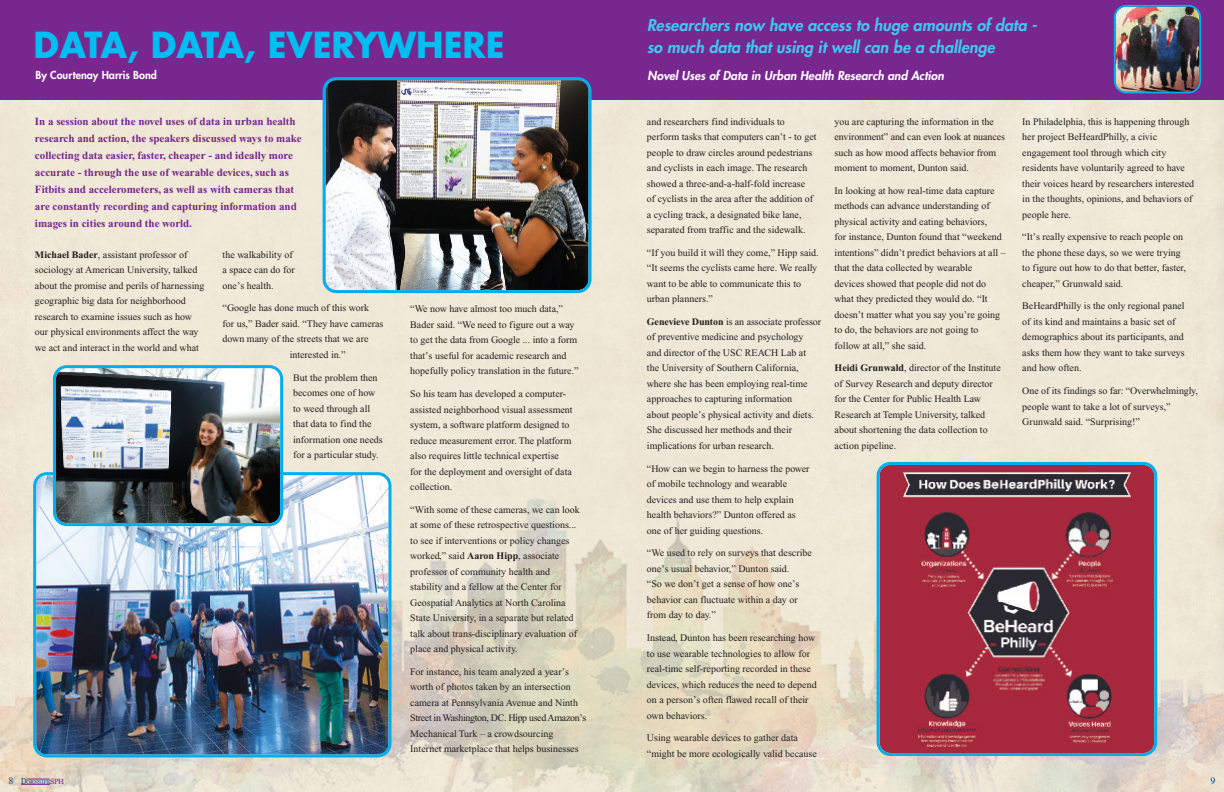
<style>
.page{position:relative;width:1224px;height:792px;background:#fff}
.page>*{position:absolute;margin:0;border:0;box-sizing:border-box;transform-origin:0 0}
.t1{font:700 35px "Futura";color:#01bdf2}
.t2{font:italic 800 16px/22px "Futura";letter-spacing:.005em;color:#40c7f4}
.t3{font:italic 800 12px "Futura";letter-spacing:.005em;color:#fff}
.t4{font:700 11px/17px "Times New Roman";color:#77278d}
.t5{font:800 10.8px "Futura";color:#fff}
.t6{font:10px/15.5px "Times New Roman";color:#231f20}
.t7{font:10px "Times New Roman";color:#004b8f}
.t8{font:5.5px "Georgia";color:#004b8f}
.s1{font-weight:700}
.s2{font-size:8.7px}
.s3{font-size:7.5px;color:#77278d}
</style>
<div class="page">
<img style="left:0;top:99px;width:1224px;height:693px">
<div style="left:0;top:0;width:612px;height:99px;background:#77278d"></div>
<div style="left:612px;top:0;width:612px;height:99px;background:#77278d"></div>
<svg style="left:21px;top:779px;width:29px;height:6px"></svg>
<svg style="left:877px;top:462px;width:280px;height:294px;background:#8a4257"></svg>
<img style="left:33px;top:472px;width:358px;height:285px">
<img style="left:1114px;top:5px;width:87px;height:88px">
<img style="left:323px;top:77px;width:269px;height:216px">
<img style="left:53px;top:365px;width:230px;height:161px">
<h1 class="t1" style="left:34px;top:29px;width:473px">DATA, DATA, EVERYWHERE</h1>
<h2 class="t2" style="left:647px;top:15px;width:391px">Researchers now have access to huge amounts of data - so much data that using it well can be a challenge</h2>
<p class="t5" style="left:36px;top:69px;width:123px">By Courtenay Harris Bond</p>
<p class="t3" style="left:648px;top:70px;width:298px">Novel Uses of Data in Urban Health Research and Action</p>
<p class="t6" style="left:835px;top:114px;width:172px">you are capturing the information in the environment” and can even look at nuances such as how mood affects behavior from moment to moment, Dunton said.</p>
<p class="t6" style="left:835px;top:184px;width:173px">In looking at how real-time data capture methods can advance understanding of physical activity and eating behaviors,<br>for instance, Dunton found that “weekend intentions” didn’t predict behaviors at all – that the data collected by wearable<br>devices showed that people did not do what they predicted they would do. “It doesn’t matter what you say you’re going to do, the behaviors are not going to follow at all,” she said.</p>
<p class="t6" style="left:835px;top:361px;width:168px"><span class="s1">Heidi Grunwald</span>, director of the Institute of Survey Research and deputy director for the Center for Public Health Law Research at Temple University, talked about shortening the data collection to action pipeline.</p>
<p class="t6" style="left:647px;top:114px;width:171px">and researchers find individuals to perform tasks that computers can’t - to get people to draw circles around pedestrians and cyclists in each image. The research showed a three-and-a-half-fold increase<br>of cyclists in the area after the addition of a cycling track, a designated bike lane, separated from traffic and the sidewalk.</p>
<p class="t6" style="left:647px;top:246px;width:173px">“If you build it will they come,” Hipp said. “It seems the cyclists came here. We really want to be able to communicate this to urban planners.”</p>
<p class="t6" style="left:647px;top:315px;width:176px"><span class="s1">Genevieve Dunton</span> is an associate professor of preventive medicine and psychology<br>and director of the USC REACH Lab at<br>the University of Southern California, where she has been employing real-time approaches to capturing information<br>about people’s physical activity and diets.<br>She discussed her methods and their implications for urban research.</p>
<p class="t6" style="left:647px;top:461px;width:164px">“How can we begin to harness the power of mobile technology and wearable devices and use them to help explain health behaviors?” Dunton offered as one of her guiding questions.</p>
<p class="t6" style="left:647px;top:546px;width:166px">“We used to rely on surveys that describe one’s usual behavior,” Dunton said.<br>“So we don’t get a sense of how one’s behavior can fluctuate within a day or from day to day.”</p>
<p class="t6" style="left:647px;top:631px;width:171px">Instead, Dunton has been researching how to use wearable technologies to allow for real-time self-reporting recorded in these devices, which reduces the need to depend on a person’s often flawed recall of their own behaviors.</p>
<p class="t6" style="left:647px;top:731px;width:171px">Using wearable devices to gather data “might be more ecologically valid because</p>
<p class="t4" style="left:35px;top:114px;width:268px">In a session about the novel uses of data in urban health research and action, the speakers discussed ways to make collecting data easier, faster, cheaper - and ideally more accurate - through the use of wearable devices, such as Fitbits and accelerometers, as well as with cameras that are constantly recording and capturing information and images in cities around the world.</p>
<p class="t6" style="left:1022px;top:114px;width:173px">In Philadelphia, this is happening through her project BeHeardPhilly, a civic engagement tool through which city residents have voluntarily agreed to have their voices heard by researchers interested in the thoughts, opinions, and behaviors of people here.</p>
<p class="t6" style="left:1022px;top:230px;width:165px">“It’s really expensive to reach people on the phone these days, so we were trying to figure out how to do that better, faster, cheaper,” Grunwald said.</p>
<p class="t6" style="left:1022px;top:299px;width:164px">BeHeardPhilly is the only regional panel of its kind and maintains a basic set of demographics about its participants, and asks them how they want to take surveys and how often.</p>
<p class="t6" style="left:1022px;top:384px;width:177px">One of its findings so far: “Overwhelmingly, people want to take a lot of surveys,”<br>Grunwald said. “Surprising!”</p>
<p class="t6" style="left:223px;top:248px;width:74px">the walkability of a space can do for one’s health.</p>
<p class="t6" style="left:223px;top:301px;width:148px">“Google has done much of this work</p>
<p class="t6" style="left:223px;top:317px;width:162px">for us,” Bader said. “They have cameras</p>
<p class="t6" style="left:223px;top:332px;width:147px">down many of the streets that we are</p>
<p class="t6" style="left:290px;top:348px;width:58px">interested in.”</p>
<p class="t6" style="left:293px;top:370px;width:91px">But the problem then becomes one of how to weed through all that data to find the information one needs for a particular study.</p>
<p class="t6" style="left:35px;top:248px;width:171px"><span class="s1">Michael Bader</span>, assistant professor of sociology at American University, talked about the promise and perils of harnessing geographic big data for neighborhood research to examine issues such as how our physical environments affect the way we act and interact in the world and what</p>
<p class="t6" style="left:410px;top:302px;width:170px">“We now have almost too much data,” Bader said. “We need to figure out a way to get the data from Google ... into a form that’s useful for academic research and hopefully policy translation in the future.”</p>
<p class="t6" style="left:410px;top:387px;width:164px">So his team has developed a computer&shy;assisted neighborhood visual assessment system, a software platform designed to reduce measurement error. The platform also requires little technical expertise for the deployment and oversight of data collection.</p>
<p class="t6" style="left:410px;top:503px;width:171px">“With some of these cameras, we can look at some of these retrospective questions... to see if interventions or policy changes worked,” said <span class="s1">Aaron Hipp</span>, associate professor of community health and stability and a fellow at the Center for Geospatial Analytics at North Carolina State University, in a separate but related talk about trans-disciplinary evaluation of place and physical activity.</p>
<p class="t6" style="left:410px;top:665px;width:177px">For instance, his team analyzed a year’s worth of photos taken by an intersection camera at Pennsylvania Avenue and Ninth Street in Washington, DC. Hipp used Amazon’s Mechanical Turk – a crowdsourcing Internet marketplace that helps businesses</p>
<p class="t7" style="left:9px;top:777px;width:7px">8</p>
<p class="t7" style="left:1210px;top:777px;width:6px">9</p>
<p class="t8" style="left:21px;top:778px;width:45px"><span class="s2">D</span>ORNSIFE<span class="s3">SPH</span></p>
</div>
